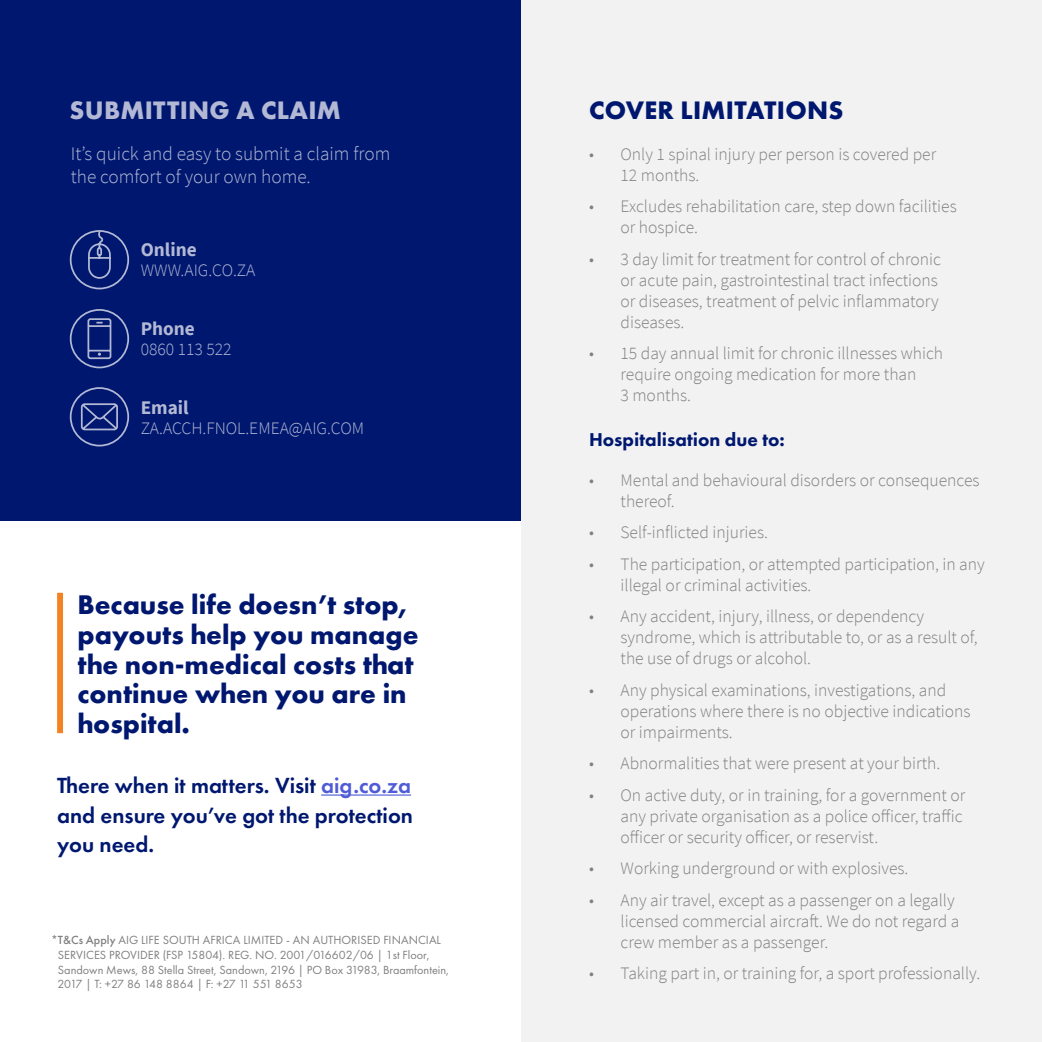
<style>
.page{position:relative;width:1042px;height:1042px;background:#fff}
.page>*{position:absolute;margin:0;border:0;box-sizing:border-box;transform-origin:0 0}
.t1{font:700 28px/29.8px "Futura PT";color:#001770}
.t2{font:700 26.25px "Futura PT";letter-spacing:.01em;color:#b3b9d4}
.t3{font:700 26.25px "Futura PT";letter-spacing:.01em;color:#001770}
.t4{font:600 22.75px/29.8px "Futura PT";color:#001770;text-align:justify}
.t5{font:300 19.25px/23.1px "Source Sans Pro";color:#b3b9d4}
.t6{font:800 19.25px "Futura PT";color:#001770}
.t7{font:700 19.25px "Source Sans Pro";color:#b3b9d4}
.t8{font:300 17.5px/21px "Source Sans Pro";color:#808080}
.t9{font:300 17.5px "Source Sans Pro";color:#b3b9d4}
.t10{font:12.25px/14.7px "Futura PT";color:#808080}
.s1{color:#4f5cd6}
.s2{font-weight:500}
</style>
<div class="page">
<div style="left:521px;top:0;width:520px;height:1042px;background:#f2f2f2"></div>
<div style="left:0;top:0;width:521px;height:521px;background:#001770"></div>
<div style="left:70px;top:230px;width:59px;height:59px;border:2px solid #b3b9d4;border-radius:50%"></div>
<svg style="left:87px;top:230px;width:25px;height:49px"></svg>
<div style="left:70px;top:309px;width:59px;height:59px;border:2px solid #b3b9d4;border-radius:50%"></div>
<svg style="left:87px;top:318px;width:25px;height:42px"></svg>
<div style="left:70px;top:387px;width:59px;height:59px;border:2px solid #b3b9d4;border-radius:50%"></div>
<svg style="left:80px;top:403px;width:38px;height:28px"></svg>
<svg style="left:57px;top:592px;width:6px;height:142px"></svg>
<hr style="left:321px;top:794px;width:90px;height:1px;background:#4f5cd6">
<h2 class="t2" style="left:70px;top:93px;width:273px">SUBMITTING A CLAIM</h2>
<p class="t5" style="left:71px;top:142px;width:321px">It’s quick and easy to submit a claim from the comfort of your own home.</p>
<p class="t7" style="left:141px;top:237px;width:57px">Online</p>
<p class="t9" style="left:141px;top:260px;width:116px">WWW.AIG.CO.ZA</p>
<p class="t7" style="left:141px;top:316px;width:56px">Phone</p>
<p class="t9" style="left:141px;top:339px;width:92px">0860 113 522</p>
<p class="t7" style="left:141px;top:394px;width:50px">Email</p>
<p class="t9" style="left:141px;top:417px;width:225px">ZA.ACCH.FNOL.EMEA@AIG.COM</p>
<h1 class="t1" style="left:77px;top:589px;width:342px">Because life doesn’t stop, payouts help you manage the non-medical costs that continue when you are in hospital.</h1>
<h3 class="t4" style="left:57px;top:770px;width:357px">There when it matters. Visit <span class="s1">aig.co.za </span>and ensure you’ve got the protection you need.</h3>
<p class="t10" style="left:58px;top:932px;width:393px;text-indent:-6px"><span class="s2">*T&amp;Cs Apply</span> AIG LIFE SOUTH AFRICA LIMITED - AN AUTHORISED FINANCIAL SERVICES PROVIDER (FSP 15804). REG. NO. 2001/016602/06 | 1st Floor, Sandown Mews, 88 Stella Street, Sandown, 2196 | PO Box 31983, Braamfontein, 2017 | T: +27 86 148 8864 | F: +27 11 551 8653</p>
<h2 class="t3" style="left:589px;top:93px;width:256px">COVER LIMITATIONS</h2>
<p class="t8" style="left:620px;top:143px;width:317px;text-indent:-32px">• Only 1 spinal injury per person is covered per<br>12 months.</p>
<p class="t8" style="left:620px;top:196px;width:338px;text-indent:-32px">• Excludes rehabilitation care, step down facilities or hospice.</p>
<p class="t8" style="left:620px;top:248px;width:322px;text-indent:-32px">• 3 day limit for treatment for control of chronic or acute pain, gastrointestinal tract infections or diseases, treatment of pelvic inflammatory diseases.</p>
<p class="t8" style="left:620px;top:343px;width:324px;text-indent:-32px">• 15 day annual limit for chronic illnesses which require ongoing medication for more than<br>3 months.</p>
<p class="t6" style="left:589px;top:428px;width:197px">Hospitalisation due to:</p>
<p class="t8" style="left:620px;top:469px;width:361px;text-indent:-32px">• Mental and behavioural disorders or consequences thereof.</p>
<p class="t8" style="left:589px;top:522px;width:180px">• Self-inflicted injuries.</p>
<p class="t8" style="left:620px;top:553px;width:366px;text-indent:-32px">• The participation, or attempted participation, in any illegal or criminal activities.</p>
<p class="t8" style="left:620px;top:606px;width:359px;text-indent:-32px">• Any accident, injury, illness, or dependency syndrome, which is attributable to, or as a result of, the use of drugs or alcohol.</p>
<p class="t8" style="left:620px;top:679px;width:352px;text-indent:-32px">• Any physical examinations, investigations, and operations where there is no objective indications or impairments.</p>
<p class="t8" style="left:589px;top:753px;width:353px">• Abnormalities that were present at your birth.</p>
<p class="t8" style="left:620px;top:784px;width:346px;text-indent:-32px">• On active duty, or in training, for a government or any private organisation as a police officer, traffic officer or security officer, or reservist.</p>
<p class="t8" style="left:589px;top:858px;width:321px">• Working underground or with explosives.</p>
<p class="t8" style="left:620px;top:889px;width:340px;text-indent:-32px">• Any air travel, except as a passenger on a legally licensed commercial aircraft. We do not regard a crew member as a passenger.</p>
<p class="t8" style="left:589px;top:963px;width:393px">• Taking part in, or training for, a sport professionally.</p>
</div>
